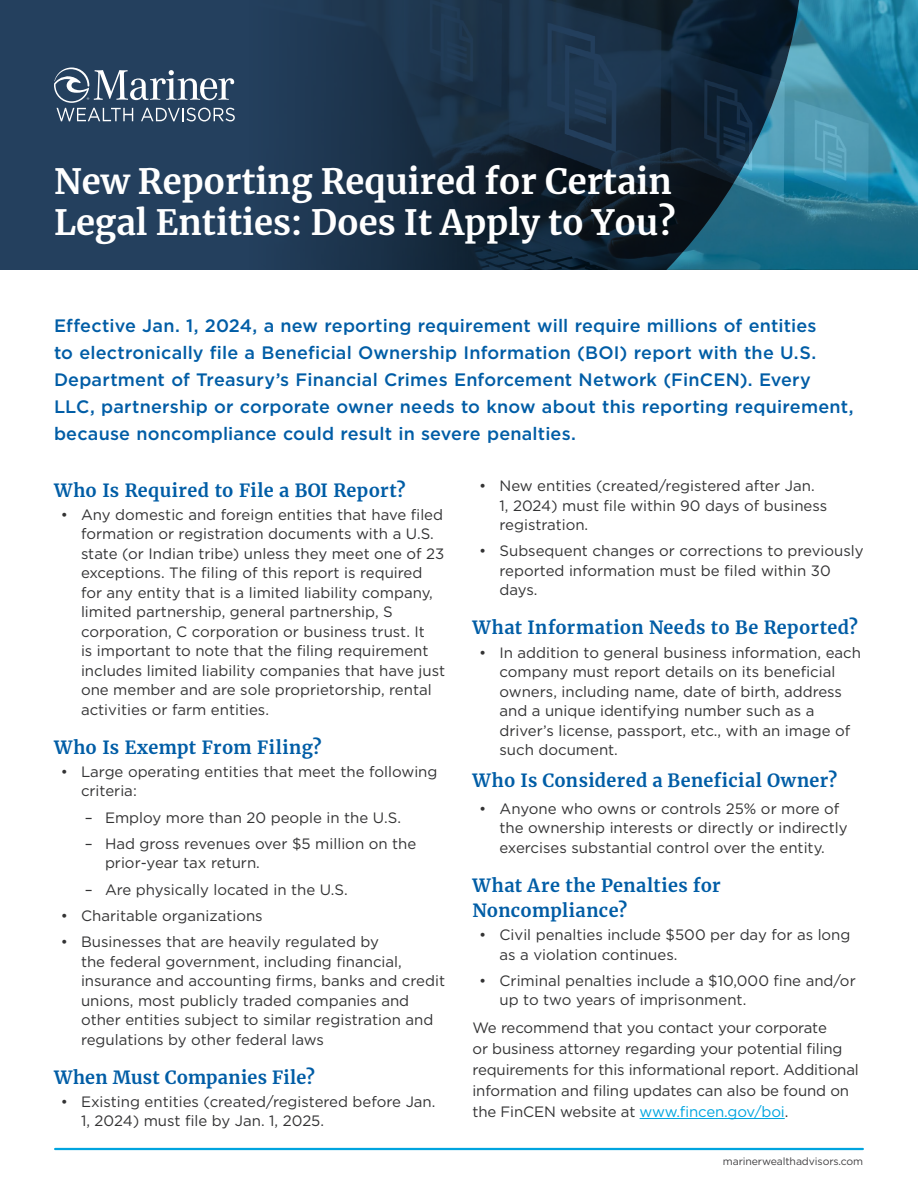
<style>
.page{position:relative;width:918px;height:1188px;background:#fff}
.page>*{position:absolute;margin:0;border:0;box-sizing:border-box;transform-origin:0 0}
.t1{font:700 34.5px/41.4px "Merriweather";color:#fff}
.t2{font:500 18px/27px "Gotham";letter-spacing:.01em;color:#005da6}
.t3{font:700 18px/25.5px "Merriweather";letter-spacing:.02em;color:#005da6}
.t4{font:15px/19.5px "Gotham";color:#333334}
.t5{font:10.5px "Gotham";letter-spacing:-.01em;color:#414042}
.s1{color:#00a5df}
</style>
<div class="page">
<hr style="left:55px;top:1148px;width:808px;height:2px;background:#00a4df">
<svg style="left:804px;top:0;width:114px;height:270px;background:#2a84a1"></svg>
<svg style="left:0;top:0;width:804px;height:270px;background:#1c374f"></svg>
<hr style="left:640px;top:1118px;width:145px;height:1px;background:#00a5df">
<svg style="left:54px;top:68px;width:181px;height:54px;background:#546a81"></svg>
<h1 class="t1" style="left:54px;top:160px;width:623px">New Reporting Required for Certain<br>Legal Entities: Does It Apply to You?</h1>
<p class="t2" style="left:54px;top:312px;width:801px">Effective Jan. 1, 2024, a new reporting requirement will require millions of entities<br>to electronically file a Beneficial Ownership Information (BOI) report with the U.S.<br>Department of Treasury’s Financial Crimes Enforcement Network (FinCEN). Every LLC, partnership or corporate owner needs to know about this reporting requirement, because noncompliance could result in severe penalties.</p>
<p class="t3" style="left:54px;top:477px;width:353px">Who Is Required to File a BOI Report?</p>
<p class="t4" style="left:81px;top:505px;width:366px;text-indent:-20px">• Any domestic and foreign entities that have filed formation or registration documents with a U.S. state (or Indian tribe) unless they meet one of 23 exceptions. The filing of this report is required for any entity that is a limited liability company, limited partnership, general partnership, S corporation, C corporation or business trust. It<br>is important to note that the filing requirement includes limited liability companies that have just one member and are sole proprietorship, rental activities or farm entities.</p>
<p class="t3" style="left:54px;top:734px;width:269px">Who Is Exempt From Filing?</p>
<p class="t4" style="left:81px;top:762px;width:358px;text-indent:-20px">• Large operating entities that meet the following criteria:</p>
<p class="t4" style="left:85px;top:807px;width:318px">– Employ more than 20 people in the U.S.</p>
<p class="t4" style="left:105px;top:834px;width:313px;text-indent:-20px">– Had gross revenues over $5 million on the prior-year tax return.</p>
<p class="t4" style="left:85px;top:879px;width:265px">– Are physically located in the U.S.</p>
<p class="t4" style="left:61px;top:906px;width:203px">• Charitable organizations</p>
<p class="t4" style="left:81px;top:932px;width:366px;text-indent:-20px">• Businesses that are heavily regulated by<br>the federal government, including financial, insurance and accounting firms, banks and credit unions, most publicly traded companies and other entities subject to similar registration and regulations by other federal laws</p>
<p class="t3" style="left:54px;top:1064px;width:262px">When Must Companies File?</p>
<p class="t4" style="left:81px;top:1091px;width:356px;text-indent:-20px">• Existing entities (created/registered before Jan.<br>1, 2024) must file by Jan. 1, 2025.</p>
<p class="t4" style="left:500px;top:476px;width:329px;text-indent:-20px">• New entities (created/registered after Jan.<br>1, 2024) must file within 90 days of business registration.</p>
<p class="t4" style="left:500px;top:541px;width:366px;text-indent:-20px">• Subsequent changes or corrections to previously reported information must be filed within 30 days.</p>
<p class="t3" style="left:472px;top:615px;width:387px">What Information Needs to Be Reported?</p>
<p class="t4" style="left:500px;top:642px;width:363px;text-indent:-20px">• In addition to general business information, each company must report details on its beneficial owners, including name, date of birth, address and a unique identifying number such as a driver’s license, passport, etc., with an image of such document.</p>
<p class="t3" style="left:472px;top:767px;width:366px">Who Is Considered a Beneficial Owner?</p>
<p class="t4" style="left:500px;top:798px;width:350px;text-indent:-20px">• Anyone who owns or controls 25% or more of the ownership interests or directly or indirectly exercises substantial control over the entity.</p>
<p class="t3" style="left:472px;top:872px;width:250px">What Are the Penalties for<br>Noncompliance?</p>
<p class="t4" style="left:500px;top:925px;width:353px;text-indent:-20px">• Civil penalties include $500 per day for as long as a violation continues.</p>
<p class="t4" style="left:500px;top:970px;width:358px;text-indent:-20px">• Criminal penalties include a $10,000 fine and/or up to two years of imprisonment.</p>
<p class="t4" style="left:472px;top:1017px;width:388px;line-height:21px">We recommend that you contact your corporate<br>or business attorney regarding your potential filing requirements for this informational report. Additional information and filing updates can also be found on the FinCEN website at <span class="s1">www.fincen.gov/boi</span>.</p>
<p class="t5" style="left:723px;top:1155px;width:142px">marinerwealthadvisors.com</p>
</div>
